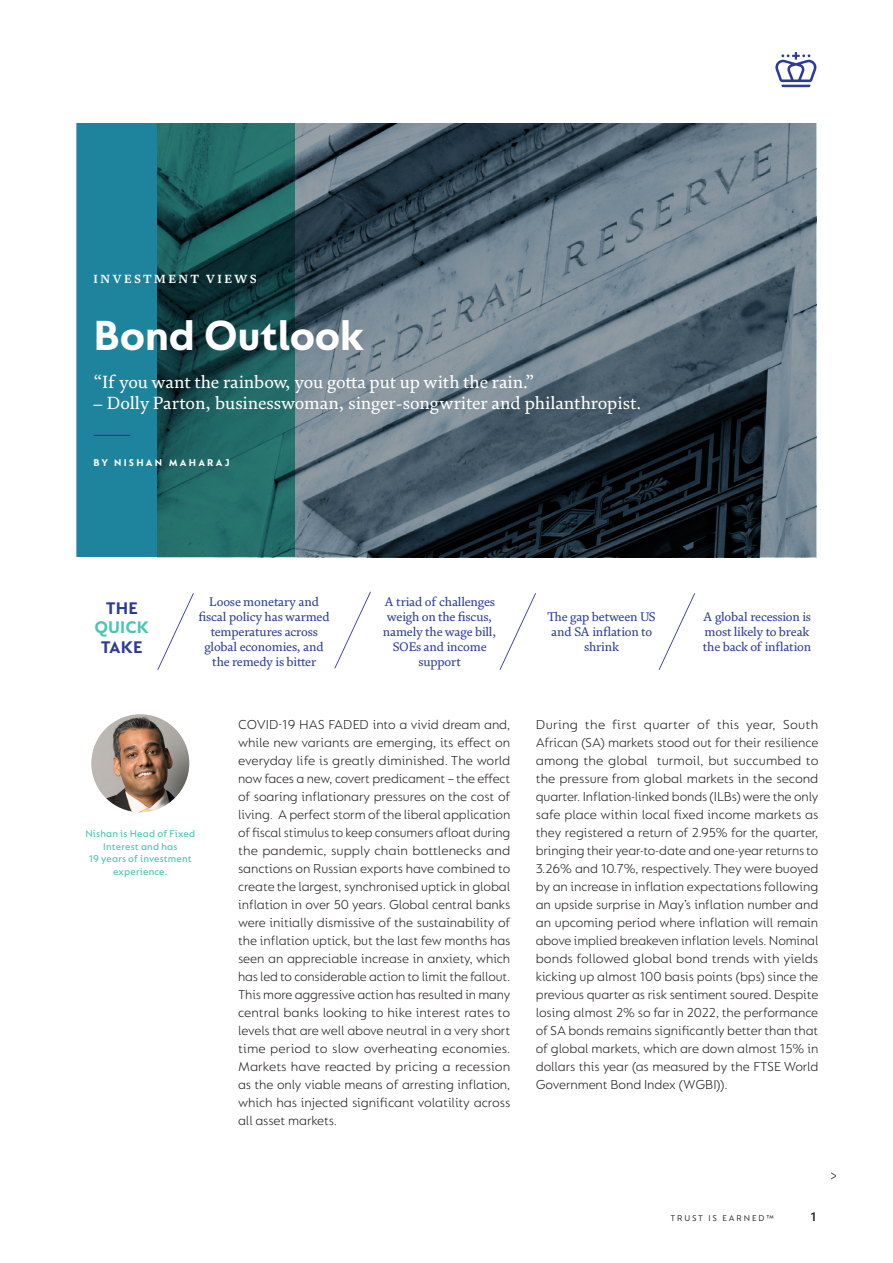
<style>
.page{position:relative;width:893px;height:1263px;background:#fff}
.page>*{position:absolute;margin:0;border:0;box-sizing:border-box;transform-origin:0 0}
.Article_Headline{font:700 45px "FS Lucas";letter-spacing:-.01em;color:#fff}
.Article_Intro{font:18px "FS Brabo";color:#fff}
.Quick_Take_Head{font:700 18px/19.5px "FS Lucas";letter-spacing:.005em;color:#2c3b97;text-align:center}
.Body_Text_-_1st_Para{font:300 13.8px/18px "FS Lucas";letter-spacing:-.005em;color:#231f20;text-align:justify}
.Body_Text{font:300 13.8px/18px "FS Lucas";letter-spacing:-.005em;color:#231f20;text-align:justify}
.t1{font:600 13.5px "FS Lucas";color:#231f20}
.Quick_Take_Text{font:12.75px/15px "FS Brabo";letter-spacing:-.01em;color:#2c3b97;text-align:center}
.Strap{font:700 12px "FS Brabo";letter-spacing:.2em;color:#fff}
.Author_Bio{font:500 10.5px/12.8px "FS Lucas";letter-spacing:.015em;color:#49c5b1;text-align:center}
.Byline_Separator{font:700 10.5px "FS Lucas";letter-spacing:.21em;color:#fff}
.t2{font:9px "FS Lucas";letter-spacing:.21em;color:#231f20}
.s1{color:#49c5b1}
</style>
<div class="page">
<svg style="left:775px;top:52px;width:42px;height:35px"></svg>
<svg style="left:831px;top:1172px;width:5px;height:7px"></svg>
<svg style="left:294px;top:123px;width:522px;height:434px;background:#53636f"></svg>
<img style="left:91px;top:714px;width:98px;height:98px;border-radius:49px">
<svg style="left:77px;top:123px;width:217px;height:434px;background:#1b6770"></svg>
<hr style="left:94px;top:435px;width:36px;height:1px;background:#2c3b97">
<svg style="left:157px;top:593px;width:37px;height:77px"></svg>
<svg style="left:334px;top:591px;width:37px;height:78px"></svg>
<svg style="left:499px;top:593px;width:37px;height:77px"></svg>
<svg style="left:658px;top:593px;width:37px;height:77px"></svg>
<p class="Strap" style="left:94px;top:269px;width:164px">INVESTMENT VIEWS</p>
<p class="Article_Headline" style="left:94px;top:309px;width:272px">Bond Outlook</p>
<p class="Article_Intro" style="left:94px;top:368px;width:442px">“If you want the rainbow, you gotta put up with the rain.”</p>
<p class="Article_Intro" style="left:94px;top:389px;width:549px">– Dolly Parton, businesswoman, singer-songwriter and philanthropist.</p>
<p class="Byline_Separator" style="left:94px;top:456px;width:138px">BY NISHAN MAHARAJ</p>
<p class="Quick_Take_Head" style="left:94px;top:598px;width:56px">THE<br><span class="s1">QUICK<br></span>TAKE</p>
<p class="Quick_Take_Text" style="left:198px;top:594px;width:133px">Loose monetary and fiscal policy has warmed temperatures across global economies, and the remedy is bitter</p>
<p class="Quick_Take_Text" style="left:383px;top:594px;width:115px">A triad of challenges weigh on the fiscus, namely the wage bill,<br>SOEs and income support</p>
<p class="Quick_Take_Text" style="left:547px;top:609px;width:110px">The gap between US and SA inflation to shrink</p>
<p class="Quick_Take_Text" style="left:703px;top:609px;width:110px;text-align:left">A global recession is most likely to break the back of inflation</p>
<p class="Author_Bio" style="left:85px;top:827px;width:111px">Nishan is Head of Fixed<br>Interest and has<br>19 years of investment experience.</p>
<p class="Body_Text_-_1st_Para" style="left:238px;top:716px;width:274px">COVID-19 HAS FADED into a vivid dream and, while new variants are emerging, its effect on everyday life is greatly diminished. The world now faces a new, covert predicament – the effect of soaring inflationary pressures on the cost of living. A perfect storm of the liberal application of fiscal stimulus to keep consumers afloat during the pandemic, supply chain bottlenecks and sanctions on Russian exports have combined to create the largest, synchronised uptick in global inflation in over 50 years. Global central banks were initially dismissive of the sustainability of the inflation uptick, but the last few months has seen an appreciable increase in anxiety, which has led to considerable action to limit the fallout.<br>This more aggressive action has resulted in many central banks looking to hike interest rates to levels that are well above neutral in a very short time period to slow overheating economies.<br>Markets have reacted by pricing a recession as the only viable means of arresting inflation, which has injected significant volatility across all asset markets.</p>
<p class="Body_Text" style="left:536px;top:716px;width:284px">During the first quarter of this year, South African (SA) markets stood out for their resilience among the global turmoil, but succumbed to the pressure from global markets in the second quarter. Inflation-linked bonds (ILBs) were the only safe place within local fixed income markets as they registered a return of 2.95% for the quarter, bringing their year-to-date and one-year returns to 3.26% and 10.7%, respectively. They were buoyed by an increase in inflation expectations following an upside surprise in May’s inflation number and an upcoming period where inflation will remain above implied breakeven inflation levels. Nominal bonds followed global bond trends with yields kicking up almost 100 basis points (bps) since the previous quarter as risk sentiment soured. Despite losing almost 2% so far in 2022, the performance of SA bonds remains significantly better than that of global markets, which are down almost 15% in dollars this year (as measured by the FTSE World Government Bond Index (WGBI)).</p>
<p class="t2" style="left:670px;top:1213px;width:105px">TRUST IS EARNED™</p>
<p class="t1" style="left:810px;top:1209px;width:7px">1</p>
</div>
